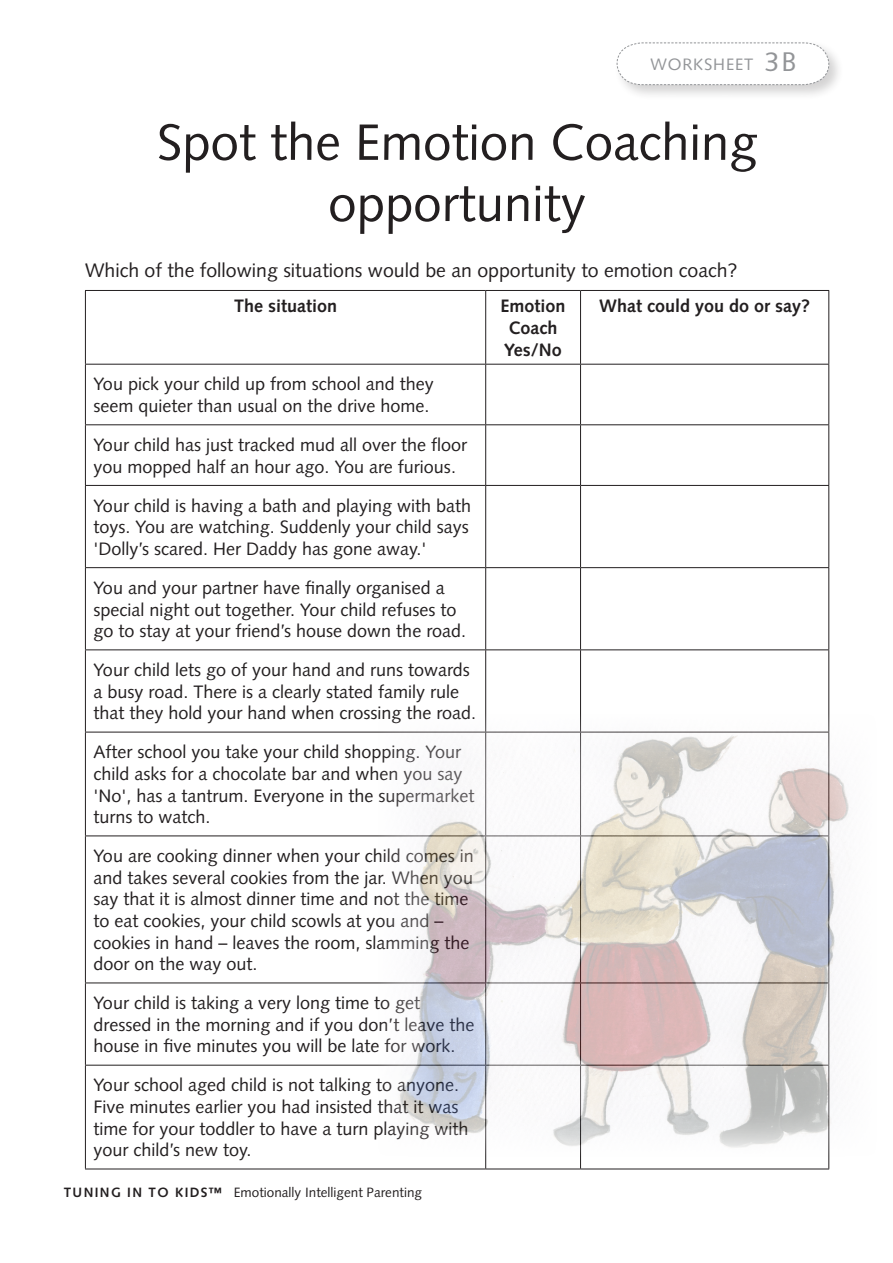
<style>
.page{position:relative;width:893px;height:1263px;background:#fff}
.page>*{position:absolute;margin:0;border:0;box-sizing:border-box;transform-origin:0 0}
.TK_PH__heading{font:51px/61.2px "Syntax LT Std";color:#231f20;text-align:center}
.t1{font:27px "Syntax LT Std";color:#939598}
.TK_PH_text{font:19.5px "Syntax LT Std";color:#231f20}
.TK_PH_text-2{font:18px/21.6px "Syntax LT Std";color:#231f20}
.TK_PH_text-3{font:700 18px/21.6px "Syntax LT Std";color:#231f20}
.t2{font:16.5px "Syntax LT Std";color:#939598}
.t3{font:13.5px "Syntax LT Std";color:#231f20}
.s1{font-weight:700}
</style>
<div class="page">
<div style="left:613px;top:39px;width:238px;height:68px;background:#231f20;opacity:.2"></div>
<svg style="left:616px;top:42px;width:214px;height:43px"></svg>
<hr style="left:85px;top:290px;width:401px;height:1px;background:#231f20">
<hr style="left:486px;top:290px;width:95px;height:1px;background:#231f20">
<hr style="left:581px;top:290px;width:248px;height:1px;background:#231f20">
<hr style="left:85px;top:364px;width:401px;height:1px;background:#231f20">
<hr style="left:486px;top:364px;width:95px;height:1px;background:#231f20">
<hr style="left:581px;top:364px;width:248px;height:1px;background:#231f20">
<hr style="left:85px;top:424px;width:401px;height:1px;background:#231f20">
<hr style="left:486px;top:424px;width:95px;height:1px;background:#231f20">
<hr style="left:581px;top:424px;width:248px;height:1px;background:#231f20">
<hr style="left:85px;top:485px;width:401px;height:1px;background:#231f20">
<hr style="left:486px;top:485px;width:95px;height:1px;background:#231f20">
<hr style="left:581px;top:485px;width:248px;height:1px;background:#231f20">
<hr style="left:85px;top:567px;width:401px;height:1px;background:#231f20">
<hr style="left:486px;top:567px;width:95px;height:1px;background:#231f20">
<hr style="left:581px;top:567px;width:248px;height:1px;background:#231f20">
<hr style="left:85px;top:649px;width:401px;height:1px;background:#231f20">
<hr style="left:486px;top:649px;width:95px;height:1px;background:#231f20">
<hr style="left:581px;top:649px;width:248px;height:1px;background:#231f20">
<hr style="left:85px;top:732px;width:401px;height:1px;background:#231f20">
<hr style="left:85px;top:835px;width:401px;height:1px;background:#231f20">
<hr style="left:85px;top:982px;width:401px;height:1px;background:#231f20">
<hr style="left:85px;top:1065px;width:401px;height:1px;background:#231f20">
<hr style="left:85px;top:1168px;width:401px;height:1px;background:#231f20">
<hr style="left:486px;top:1168px;width:95px;height:1px;background:#231f20">
<hr style="left:581px;top:1168px;width:248px;height:1px;background:#231f20">
<hr style="left:85px;top:291px;width:1px;height:73px;background:#231f20">
<hr style="left:85px;top:365px;width:1px;height:59px;background:#231f20">
<hr style="left:85px;top:425px;width:1px;height:60px;background:#231f20">
<hr style="left:85px;top:486px;width:1px;height:81px;background:#231f20">
<hr style="left:85px;top:568px;width:1px;height:81px;background:#231f20">
<hr style="left:85px;top:650px;width:1px;height:82px;background:#231f20">
<hr style="left:85px;top:732px;width:1px;height:103px;background:#231f20">
<hr style="left:85px;top:836px;width:1px;height:146px;background:#231f20">
<hr style="left:85px;top:983px;width:1px;height:82px;background:#231f20">
<hr style="left:85px;top:1065px;width:1px;height:103px;background:#231f20">
<hr style="left:485px;top:291px;width:1px;height:73px;background:#231f20">
<hr style="left:580px;top:291px;width:1px;height:73px;background:#231f20">
<hr style="left:828px;top:291px;width:1px;height:73px;background:#231f20">
<hr style="left:485px;top:365px;width:1px;height:59px;background:#231f20">
<hr style="left:580px;top:365px;width:1px;height:59px;background:#231f20">
<hr style="left:828px;top:365px;width:1px;height:59px;background:#231f20">
<hr style="left:485px;top:425px;width:1px;height:60px;background:#231f20">
<hr style="left:580px;top:425px;width:1px;height:60px;background:#231f20">
<hr style="left:828px;top:425px;width:1px;height:60px;background:#231f20">
<hr style="left:485px;top:486px;width:1px;height:81px;background:#231f20">
<hr style="left:580px;top:486px;width:1px;height:81px;background:#231f20">
<hr style="left:828px;top:486px;width:1px;height:81px;background:#231f20">
<hr style="left:485px;top:568px;width:1px;height:81px;background:#231f20">
<hr style="left:580px;top:568px;width:1px;height:81px;background:#231f20">
<hr style="left:828px;top:568px;width:1px;height:81px;background:#231f20">
<hr style="left:485px;top:650px;width:1px;height:82px;background:#231f20">
<hr style="left:580px;top:650px;width:1px;height:82px;background:#231f20">
<hr style="left:828px;top:650px;width:1px;height:82px;background:#231f20">
<hr style="left:485px;top:1065px;width:1px;height:103px;background:#231f20">
<hr style="left:580px;top:1065px;width:1px;height:103px;background:#231f20">
<hr style="left:828px;top:1065px;width:1px;height:103px;background:#231f20">
<img style="left:378px;top:714px;width:471px;height:442px">
<p class="t2" style="left:650px;top:54px;width:43px">Worksheet</p>
<p class="t1" style="left:765px;top:46px;width:33px">3B</p>
<p class="TK_PH__heading" style="left:157px;top:112px;width:602px">Spot the Emotion Coaching opportunity</p>
<p class="TK_PH_text" style="left:85px;top:259px;width:654px">Which of the following situations would be an opportunity to emotion coach?</p>
<p class="TK_PH_text-3" style="left:234px;top:296px;width:105px">The situation</p>
<p class="TK_PH_text-3" style="left:501px;top:296px;width:67px">Emotion<br>Coach<br>Yes/No</p>
<p class="TK_PH_text-3" style="left:599px;top:296px;width:213px">What could you do or say?</p>
<p class="TK_PH_text-2" style="left:94px;top:373px;width:342px">You pick your child up from school and they seem quieter than usual on the drive home.</p>
<p class="TK_PH_text-2" style="left:94px;top:434px;width:375px">Your child has just tracked mud all over the floor you mopped half an hour ago. You are furious.</p>
<p class="TK_PH_text-2" style="left:94px;top:495px;width:379px">Your child is having a bath and playing with bath toys. You are watching. Suddenly your child says 'Dolly’s scared. Her Daddy has gone away.'</p>
<p class="TK_PH_text-2" style="left:94px;top:577px;width:374px">You and your partner have finally organised a special night out together. Your child refuses to go to stay at your friend’s house down the road.</p>
<p class="TK_PH_text-2" style="left:94px;top:659px;width:384px">Your child lets go of your hand and runs towards a busy road. There is a clearly stated family rule that they hold your hand when crossing the road.</p>
<p class="TK_PH_text-2" style="left:94px;top:741px;width:383px">After school you take your child shopping. Your child asks for a chocolate bar and when you say 'No', has a tantrum. Everyone in the supermarket turns to watch.</p>
<p class="TK_PH_text-2" style="left:94px;top:845px;width:382px">You are cooking dinner when your child comes in and takes several cookies from the jar. When you say that it is almost dinner time and not the time to eat cookies, your child scowls at you and – cookies in hand – leaves the room, slamming the door on the way out.</p>
<p class="TK_PH_text-2" style="left:94px;top:992px;width:382px">Your child is taking a very long time to get dressed in the morning and if you don’t leave the house in five minutes you will be late for work.</p>
<p class="TK_PH_text-2" style="left:94px;top:1074px;width:377px">Your school aged child is not talking to anyone.<br>Five minutes earlier you had insisted that it was time for your toddler to have a turn playing with your child’s new toy.</p>
<p class="t3" style="left:64px;top:1184px;width:360px"><span class="s1">Tuning I n t o kids™</span> Emotionally Intelligent Parenting</p>
</div>
